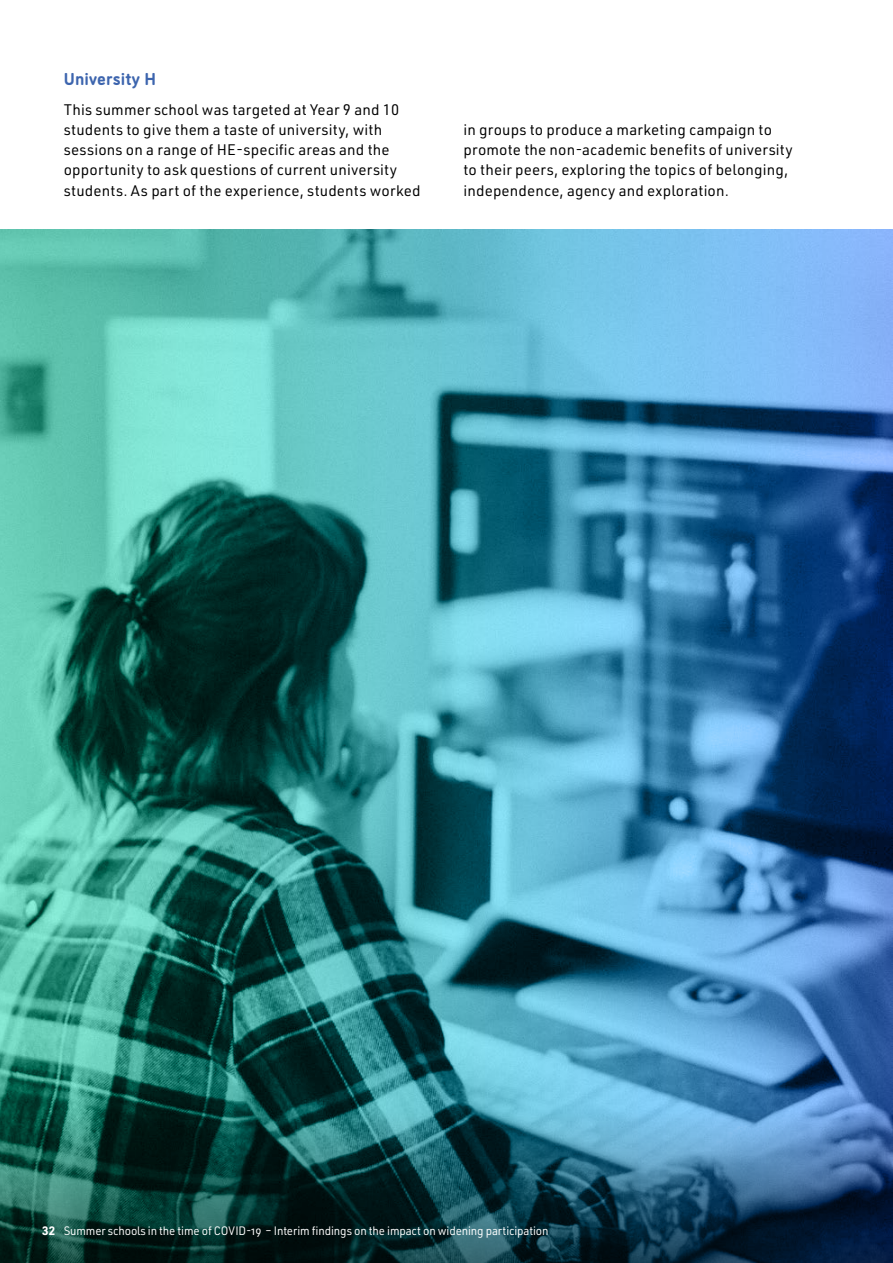
<style>
.page{position:relative;width:893px;height:1263px;background:#fff}
.page>*{position:absolute;margin:0;border:0;box-sizing:border-box;transform-origin:0 0}
.t1{font:700 17.25px "DI Nosaur";letter-spacing:.01em;color:#3d65ae}
.t2{font:15px/20.2px "URWDIN";letter-spacing:.01em;color:#000}
.t3{font:12px "URWDIN";letter-spacing:-.01em;color:#fff;scale:.95 1}
.s1{font-weight:700}
</style>
<div class="page">
<img style="left:0;top:230px;width:893px;height:878px">
<img style="left:0;top:1108px;width:893px;height:155px">
<p class="t1" style="left:64px;top:66px;width:94px">University H</p>
<p class="t2" style="left:64px;top:99px;width:358px">This summer school was targeted at Year 9 and 10 students to give them a taste of university, with sessions on a range of HE-specific areas and the opportunity to ask questions of current university students. As part of the experience, students worked</p>
<p class="t2" style="left:463px;top:119px;width:331px">in groups to produce a marketing campaign to promote the non-academic benefits of university to their peers, exploring the topics of belonging, independence, agency and exploration.</p>
<p class="t3" style="left:42px;top:1222px;width:534px"><span class="s1">32</span> Summer schools in the time of COVID-19 – Interim findings on the impact on widening participation</p>
</div>
